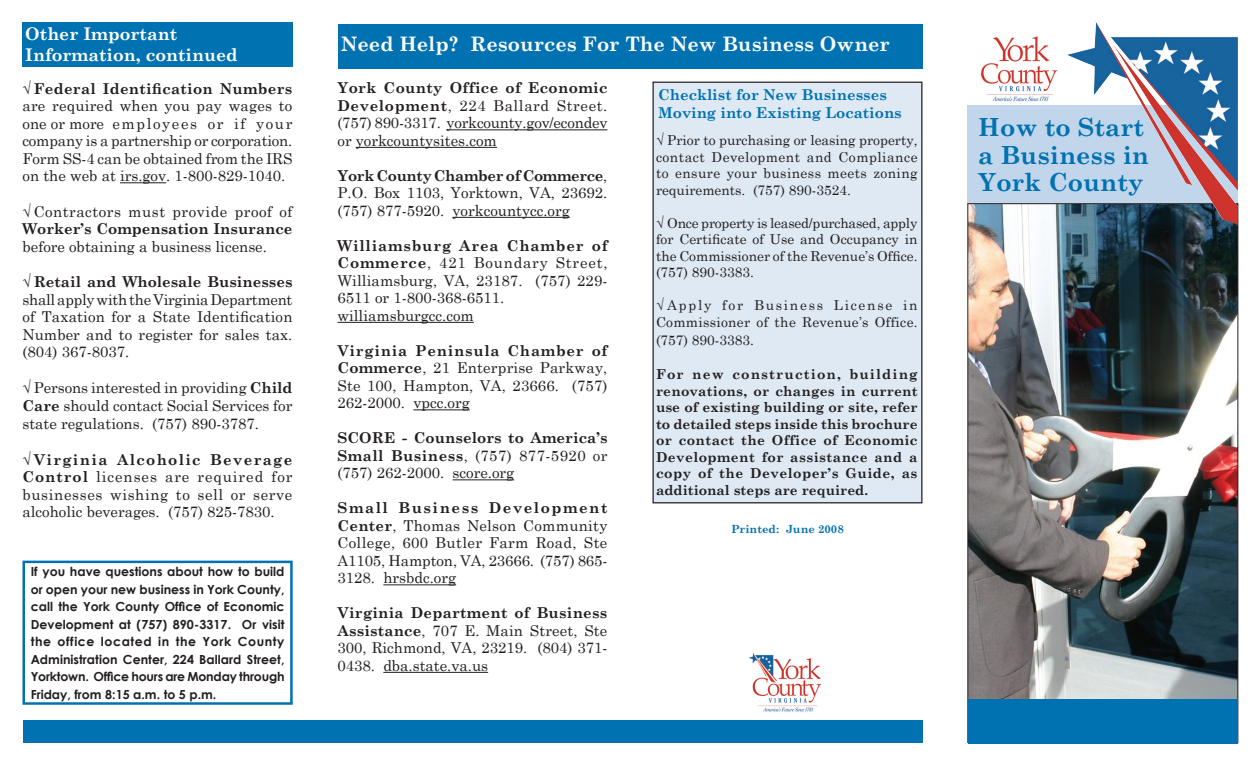
<style>
.page{position:relative;width:1260px;height:765px;background:#fff}
.page>*{position:absolute;margin:0;border:0;box-sizing:border-box;transform-origin:0 0}
.t1{font:700 25px "Century Schoolbook";color:#0071b1}
.t2{font:700 20px "Century Schoolbook";color:#fff}
.t3{font:700 17.5px/21px "Century Schoolbook";color:#fff}
.t4{font:15px/17.5px "Century Schoolbook";color:#231f20;text-align:justify}
.t5{font:700 15px/17.5px "Century Schoolbook";letter-spacing:.02em;color:#231f20}
.t6{font:700 15px/18px "Century Schoolbook";color:#0071b1}
.t7{font:13.75px/16.5px "Century Schoolbook";letter-spacing:.02em;color:#231f20;text-align:justify}
.t8{font:700 13.75px/16.5px "Century Schoolbook";color:#231f20;text-align:justify}
.t9{font:13.75px "Century Schoolbook";color:#231f20}
.t10{font:700 12.5px/17.5px "Century Gothic";letter-spacing:-.015em;color:#231f20;text-align:justify}
.t11{font:700 11.25px "Century Schoolbook";color:#0071b1}
.s1{font-weight:400}
.s2{font-weight:700}
</style>
<div class="page">
<img style="left:970px;top:205px;width:266px;height:494px">
<div style="left:338px;top:24px;width:585px;height:45px;background:#0071b1"></div>
<div style="left:22px;top:22px;width:271px;height:46px;background:#0071b1"></div>
<hr style="left:120px;top:182px;width:46px;height:1px;background:#231f20">
<div style="left:968px;top:106px;width:270px;height:98px;background:#c2d6eb"></div>
<img style="left:1067px;top:21px;width:171px;height:203px">
<img style="left:980px;top:63px;width:78px;height:38px">
<img style="left:993px;top:36px;width:57px;height:26px">
<hr style="left:447px;top:129px;width:160px;height:1px;background:#231f20">
<hr style="left:356px;top:147px;width:141px;height:1px;background:#231f20">
<hr style="left:453px;top:217px;width:117px;height:1px;background:#231f20">
<hr style="left:338px;top:322px;width:136px;height:1px;background:#231f20">
<hr style="left:413px;top:409px;width:57px;height:1px;background:#231f20">
<hr style="left:453px;top:479px;width:61px;height:1px;background:#231f20">
<hr style="left:383px;top:584px;width:73px;height:1px;background:#231f20">
<hr style="left:383px;top:672px;width:105px;height:1px;background:#231f20">
<div style="left:23px;top:721px;width:900px;height:22px;background:#0071b1"></div>
<div style="left:22px;top:561px;width:271px;height:144px;border:2px solid #0071b1"></div>
<div style="left:653px;top:82px;width:269px;height:421px;background:#dee9f4"></div>
<div style="left:652px;top:82px;width:270px;height:421px;border:1px solid #231f20"></div>
<img style="left:749px;top:653px;width:73px;height:59px">
<div style="left:968px;top:699px;width:270px;height:44px;background:#0071b1"></div>
<p class="t3" style="left:25px;top:22px;width:214px">Other Important<br>Information, continued</p>
<p class="t5" style="left:22px;top:79px;width:271px">√ Federal Identification Numbers <span class="s1">are required when you pay wages to</span></p>
<p class="t4" style="left:22px;top:113px;width:272px">one or more employees or if your company is a partnership or corporation.<br>Form SS-4 can be obtained from the IRS on the web at irs.gov. 1-800-829-1040.</p>
<p class="t4" style="left:22px;top:201px;width:271px">√ Contractors must provide proof of <span class="s2">Worker’s Compensation Insurance </span>before obtaining a business license.</p>
<p class="t4" style="left:22px;top:272px;width:272px">√ <span class="s2">Retail and Wholesale Businesses </span>shall apply with the Virginia Department of Taxation for a State Identification Number and to register for sales tax. (804) 367-8037.</p>
<p class="t4" style="left:22px;top:378px;width:271px">√ Persons interested in providing <span class="s2">Child Care</span> should contact Social Services for state regulations. (757) 890-3787.</p>
<p class="t4" style="left:22px;top:449px;width:271px">√<span class="s2">Virginia Alcoholic Beverage Control</span> licenses are required for businesses wishing to sell or serve alcoholic beverages. (757) 825-7830.</p>
<p class="t10" style="left:31px;top:562px;width:255px">If you have questions about how to build or open your new business in York County, call the York County Office of Economic Development at (757) 890-3317. Or visit the office located in the York County Administration Center, 224 Ballard Street, Yorktown. Office hours are Monday through Friday, from 8:15 a.m. to 5 p.m.</p>
<p class="t2" style="left:341px;top:29px;width:551px">Need Help? Resources For The New Business Owner</p>
<p class="t4" style="left:338px;top:78px;width:272px"><span class="s2">York County Office of Economic Development</span>, 224 Ballard Street. (757) 890-3317. yorkcounty.gov/econdev or yorkcountysites.com</p>
<p class="t4" style="left:338px;top:165px;width:272px"><span class="s2">York County Chamber of Commerce</span>, P.O. Box 1103, Yorktown, VA, 23692. (757) 877-5920. yorkcountycc.org</p>
<p class="t4" style="left:338px;top:235px;width:272px"><span class="s2">Williamsburg Area Chamber of Commerce</span>, 421 Boundary Street, Williamsburg, VA, 23187. (757) 229- 6511 or 1-800-368-6511.</p>
<p class="t4" style="left:338px;top:305px;width:138px">williamsburgcc.com</p>
<p class="t4" style="left:338px;top:340px;width:272px"><span class="s2">Virginia Peninsula Chamber of Commerce</span>, 21 Enterprise Parkway, Ste 100, Hampton, VA, 23666. (757)<br>262-2000. vpcc.org</p>
<p class="t5" style="left:338px;top:428px;width:272px;text-align:justify">SCORE - Counselors to America’s Small Business<span class="s1">, (757) 877-5920 or (757) 262-2000. score.org</span></p>
<p class="t4" style="left:338px;top:498px;width:271px"><span class="s2">Small Business Development Center</span>, Thomas Nelson Community College, 600 Butler Farm Road, Ste A1105, Hampton, VA, 23666. (757) 865- 3128. hrsbdc.org</p>
<p class="t4" style="left:338px;top:603px;width:271px"><span class="s2">Virginia Department of Business Assistance</span>, 707 E. Main Street, Ste 300, Richmond, VA, 23219. (804) 371- 0438. dba.state.va.us</p>
<p class="t6" style="left:658px;top:85px;width:245px">Checklist for New Businesses<br>Moving into Existing Locations</p>
<p class="t7" style="left:656px;top:131px;width:263px">√ Prior to purchasing or leasing property, contact Development and Compliance to ensure your business meets zoning requirements. (757) 890-3524.</p>
<p class="t7" style="left:656px;top:213px;width:263px">√ Once property is leased/purchased, apply for Certificate of Use and Occupancy in the Commissioner of the Revenue’s Office. (757) 890-3383.</p>
<p class="t7" style="left:656px;top:296px;width:263px">√ Apply for Business License in<br>Commissioner of the Revenue’s Office.</p>
<p class="t9" style="left:656px;top:328px;width:99px">(757) 890-3383.</p>
<p class="t8" style="left:656px;top:365px;width:263px">For new construction, building renovations, or changes in current use of existing building or site, refer to detailed steps inside this brochure or contact the Office of Economic Development for assistance and a copy of the Developer’s Guide, as additional steps are required.</p>
<p class="t11" style="left:731px;top:520px;width:114px">Printed: June 2008</p>
<p class="t1" style="left:978px;top:108px;width:167px">How to Start</p>
<p class="t1" style="left:978px;top:135px;width:172px">a Business in</p>
<p class="t1" style="left:978px;top:163px;width:167px">York County</p>
</div>
